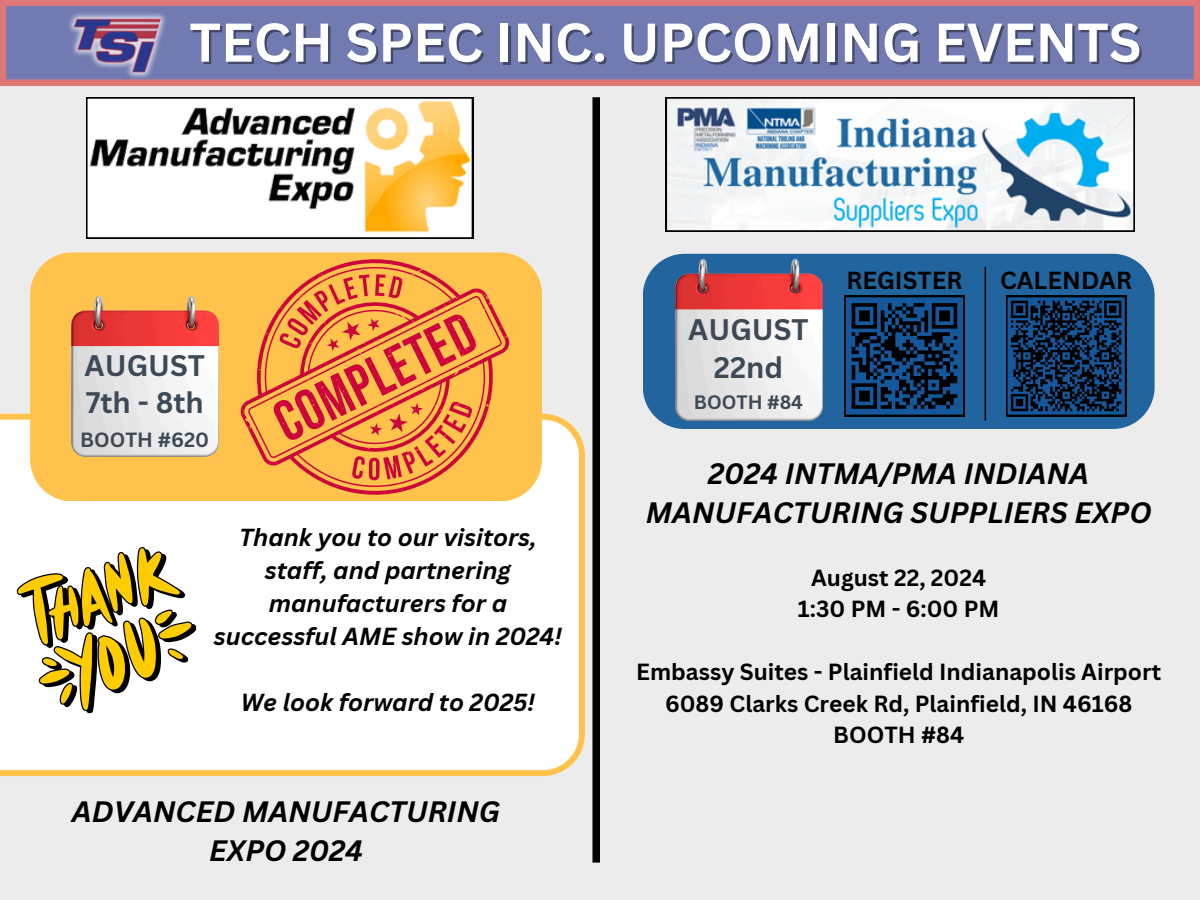
<style>
.page{position:relative;width:1200px;height:900px;background:#ececec}
.page>*{position:absolute;margin:0;border:0;box-sizing:border-box;transform-origin:0 0}
.t1{font:700 53.4px "Canva Sans";color:#fff}
.t2{font:700 29px "Canva Sans";color:#3d4a55}
.t3{font:italic 700 28.8px/39px "Canva Sans";color:#000;text-align:center}
.t4{font:italic 700 24px/33px "Canva Sans";color:#000;text-align:center}
.t5{font:700 24px "Canva Sans";color:#000}
.t6{font:700 22.8px/31.6px "Canva Sans";color:#000;text-align:center}
.t7{font:700 20px "Canva Sans";color:#3d4a55}
.t8{font:700 19px "Canva Sans";color:#3d4a55}
</style>
<div class="page">
<div style="left:0;top:414px;width:585px;height:362px;background:#fff"></div>
<div style="left:30px;top:252px;width:512px;height:249px;background:#ffc34d;border-radius:42px"></div>
<div style="left:643px;top:254px;width:511px;height:175px;background:#22659e;border-radius:42px"></div>
<img style="left:72px;top:296px;width:147px;height:161px">
<svg style="left:86px;top:97px;width:387px;height:141px;background:#d9cfbb"></svg>
<svg style="left:666px;top:97px;width:469px;height:135px"></svg>
<img style="left:675px;top:260px;width:147px;height:160px">
<svg style="left:0;top:0;width:1200px;height:85px;background:#827aa8"></svg>
<img style="left:58px;top:7px;width:118px;height:78px">
<div style="left:592px;top:97px;width:8px;height:766px;background:#000"></div>
<svg style="left:844px;top:296px;width:121px;height:120px"></svg>
<svg style="left:1006px;top:296px;width:120px;height:120px"></svg>
<hr style="left:985px;top:267px;width:1px;height:154px;background:#000">
<svg style="left:241px;top:259px;width:268px;height:236px"></svg>
<svg style="left:248px;top:274px;width:254px;height:206px"></svg>
<svg style="left:13px;top:539px;width:196px;height:184px;background:#d8cda0"></svg>
<p class="t1" style="left:189px;top:5px;width:954px">TECH SPEC INC. UPCOMING EVENTS</p>
<p class="t2" style="left:85px;top:345px;width:122px">AUGUST</p>
<p class="t2" style="left:86px;top:382px;width:119px">7th - 8th</p>
<p class="t7" style="left:80px;top:425px;width:130px">BOOTH #620</p>
<p class="t4" style="left:214px;top:520px;width:349px">Thank you to our visitors, staff, and partnering manufacturers for a successful AME show in 2024!</p>
<h4 class="t4" style="left:241px;top:685px;width:296px">We look forward to 2025!</h4>
<p class="t3" style="left:72px;top:791px;width:430px">ADVANCED MANUFACTURING<br>EXPO 2024</p>
<p class="t2" style="left:688px;top:309px;width:122px">AUGUST</p>
<p class="t2" style="left:714px;top:347px;width:71px">22nd</p>
<p class="t8" style="left:694px;top:389px;width:111px">BOOTH #84</p>
<h3 class="t5" style="left:846px;top:264px;width:118px">REGISTER</h3>
<p class="t5" style="left:1000px;top:264px;width:133px">CALENDAR</p>
<p class="t3" style="left:646px;top:453px;width:507px">2024 INTMA/PMA INDIANA<br>MANUFACTURING SUPPLIERS EXPO</p>
<p class="t6" style="left:798px;top:561px;width:203px">August 22, 2024<br>1:30 PM - 6:00 PM</p>
<h3 class="t6" style="left:636px;top:656px;width:526px">Embassy Suites - Plainfield Indianapolis Airport<br>6089 Clarks Creek Rd, Plainfield, IN 46168<br>BOOTH #84</h3>
</div>
